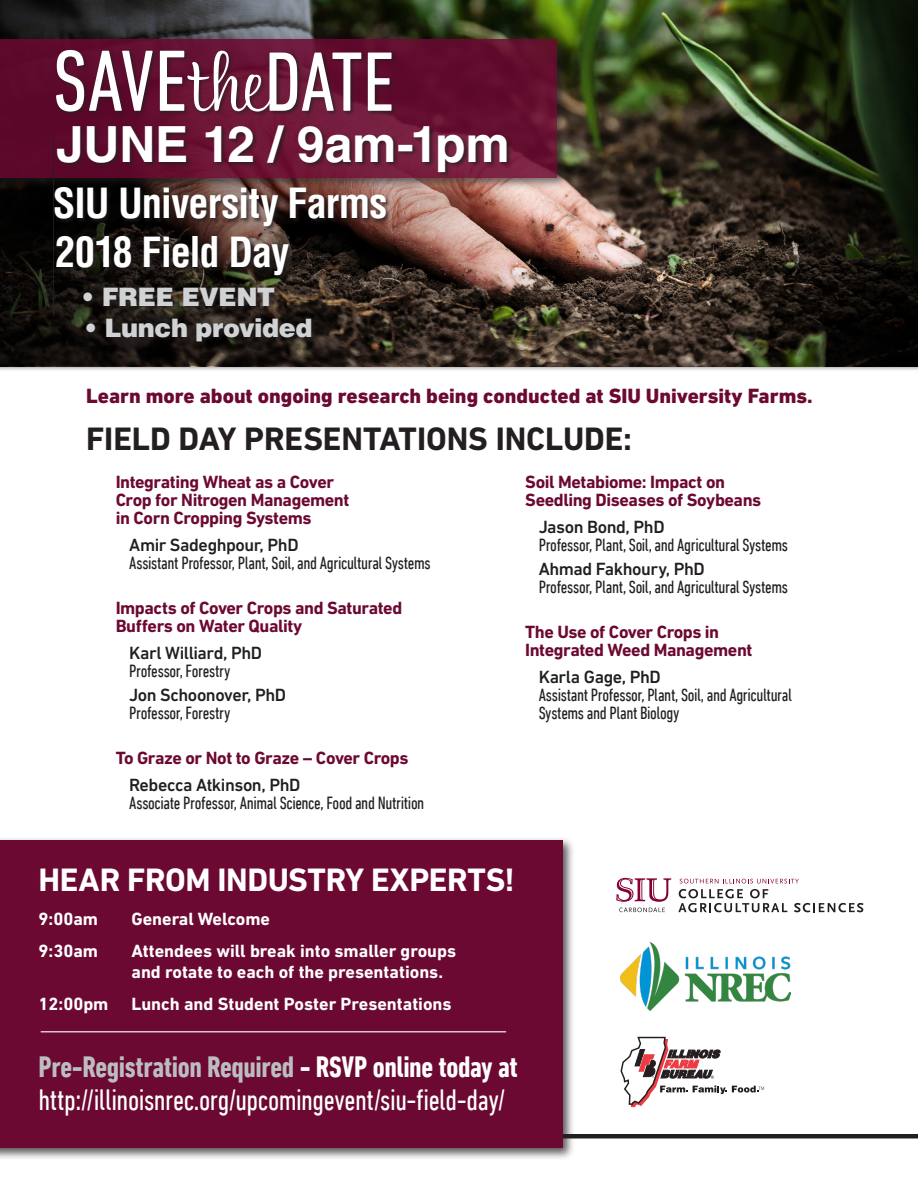
<style>
.page{position:relative;width:918px;height:1188px;background:#fff}
.page>*{position:absolute;margin:0;border:0;box-sizing:border-box;transform-origin:0 0}
.t1{font:condensed 88.35px "DIN Next LT Pro";color:#fff}
.text{font:700 49.8px "Helvetica LT Pro";letter-spacing:-.005em;color:#fff}
.text-2{font:700 condensed 40.5px "Helvetica LT Pro";letter-spacing:-.02em;color:#fff}
.t2{font:700 33px "DIN Next LT Pro";letter-spacing:-.005em;color:#231f20}
.t3{font:700 33px "DIN Next LT Pro";letter-spacing:-.015em;color:#fff}
.t4{font:condensed 30px/33px "DIN Next LT Pro";letter-spacing:-.015em;color:#fff}
.t5{font:900 25.5px "Helvetica LT Pro";letter-spacing:-.02em;color:#d1d2d4}
.t6{font:800 21px "DIN Next LT Pro";color:#6c0932}
.t7{font:condensed 18px/18px "DIN Next LT Pro";letter-spacing:-.02em;color:#231f20}
.t8{font:700 18px/18px "DIN Next LT Pro";letter-spacing:-.025em;color:#6c0932}
.t9{font:700 18px/21px "DIN Next LT Pro";color:#fff}
.s1{font-family:"Alfie Script";font-stretch:normal;font-size:75px}
.s2{font-size:85.65px}
.s3{font-weight:500;font-stretch:normal}
.s4{font-weight:700;color:#bcbdc0}
.s5{font-weight:700}
</style>
<div class="page">
<hr style="left:0;top:1134px;width:918px;height:4px;background:#231f20">
<div style="left:0;top:837px;width:575px;height:324px;background:#231f20;opacity:.75"></div>
<div style="left:0;top:840px;width:563px;height:308px;background:#6c0932"></div>
<img style="left:551px;top:0;width:211px;height:366px">
<img style="left:0;top:0;width:551px;height:366px">
<div style="left:0;top:35px;width:570px;height:155px;background:#231f20;opacity:.75"></div>
<svg style="left:0;top:39px;width:557px;height:138px;background:#620d2f"></svg>
<div style="left:56px;top:125px;width:456px;height:53px;background:#231f20;opacity:.75"></div>
<div style="left:55px;top:49px;width:342px;height:68px;background:#231f20;opacity:.75"></div>
<div style="left:54px;top:187px;width:338px;height:45px;background:#231f20;opacity:.75"></div>
<div style="left:55px;top:235px;width:239px;height:46px;background:#231f20;opacity:.75"></div>
<div style="left:82px;top:286px;width:235px;height:61px;background:#231f20;opacity:.75"></div>
<img style="left:620px;top:942px;width:170px;height:68px">
<svg style="left:619px;top:908px;width:46px;height:4px"></svg>
<svg style="left:616px;top:878px;width:55px;height:24px"></svg>
<svg style="left:678px;top:879px;width:185px;height:33px"></svg>
<svg style="left:620px;top:1037px;width:144px;height:70px"></svg>
<svg style="left:762px;top:0;width:156px;height:366px;background:#181c0f"></svg>
<hr style="left:41px;top:1031px;width:465px;height:1px;background:#fff">
<p class="t1" style="left:53px;top:31px;width:343px">SAVE<span class="s1">the</span><span class="s2">DATE</span></p>
<p class="text" style="left:56px;top:114px;width:455px">JUNE 12 / 9am-1pm</p>
<p class="text-2" style="left:53px;top:176px;width:336px">SIU University Farms</p>
<p class="text-2" style="left:55px;top:225px;width:236px">2018 Field Day</p>
<p class="t5" style="left:82px;top:280px;width:195px">• FREE EVENT</p>
<p class="t5" style="left:84px;top:311px;width:230px">• Lunch provided</p>
<p class="t6" style="left:86px;top:383px;width:728px">Learn more about ongoing research being conducted at SIU University Farms.</p>
<p class="t2" style="left:86px;top:419px;width:547px">FIELD DAY PRESENTATIONS INCLUDE:</p>
<p class="t8" style="left:116px;top:472px;width:235px">Integrating Wheat as a Cover<br>Crop for Nitrogen Management in Corn Cropping Systems</p>
<p class="t7" style="left:129px;top:535px;width:303px"><span class="s3">Amir Sadeghpour, PhD<br></span>Assistant Professor, Plant, Soil, and Agricultural Systems</p>
<p class="t8" style="left:116px;top:598px;width:288px">Impacts of Cover Crops and Saturated<br>Buffers on Water Quality</p>
<p class="t7" style="left:129px;top:643px;width:135px"><span class="s3">Karl Williard, PhD<br></span>Professor, Forestry</p>
<p class="t7" style="left:129px;top:686px;width:158px"><span class="s3">Jon Schoonover, PhD<br></span>Professor, Forestry</p>
<p class="t8" style="left:116px;top:749px;width:294px">To Graze or Not to Graze – Cover Crops</p>
<p class="t7" style="left:129px;top:776px;width:297px"><span class="s3">Rebecca Atkinson, PhD<br></span>Associate Professor, Animal Science, Food and Nutrition</p>
<p class="t8" style="left:525px;top:472px;width:238px">Soil Metabiome: Impact on<br>Seedling Diseases of Soybeans</p>
<p class="t7" style="left:539px;top:517px;width:251px"><span class="s3">Jason Bond, PhD<br></span>Professor, Plant, Soil, and Agricultural Systems</p>
<p class="t7" style="left:539px;top:560px;width:251px"><span class="s3">Ahmad Fakhoury, PhD<br></span>Professor, Plant, Soil, and Agricultural Systems</p>
<p class="t8" style="left:525px;top:623px;width:229px">The Use of Cover Crops in<br>Integrated Weed Management</p>
<p class="t7" style="left:539px;top:668px;width:255px"><span class="s3">Karla Gage, PhD<br></span>Assistant Professor, Plant, Soil, and Agricultural<br>Systems and Plant Biology</p>
<p class="t3" style="left:39px;top:860px;width:478px">HEAR FROM INDUSTRY EXPERTS!</p>
<p class="t9" style="left:39px;top:909px;width:61px">9:00am</p>
<p class="t9" style="left:132px;top:909px;width:140px">General Welcome</p>
<p class="t9" style="left:39px;top:941px;width:61px">9:30am</p>
<p class="t9" style="left:132px;top:941px;width:326px">Attendees will break into smaller groups and rotate to each of the presentations.</p>
<p class="t9" style="left:39px;top:993px;width:72px">12:00pm</p>
<p class="t9" style="left:132px;top:993px;width:322px">Lunch and Student Poster Presentations</p>
<p class="t4" style="left:39px;top:1050px;width:481px"><span class="s4">Pre-Registration Required</span> <span class="s5">- RSVP online today at </span>http://illinoisnrec.org/upcomingevent/siu-field-day/</p>
</div>
